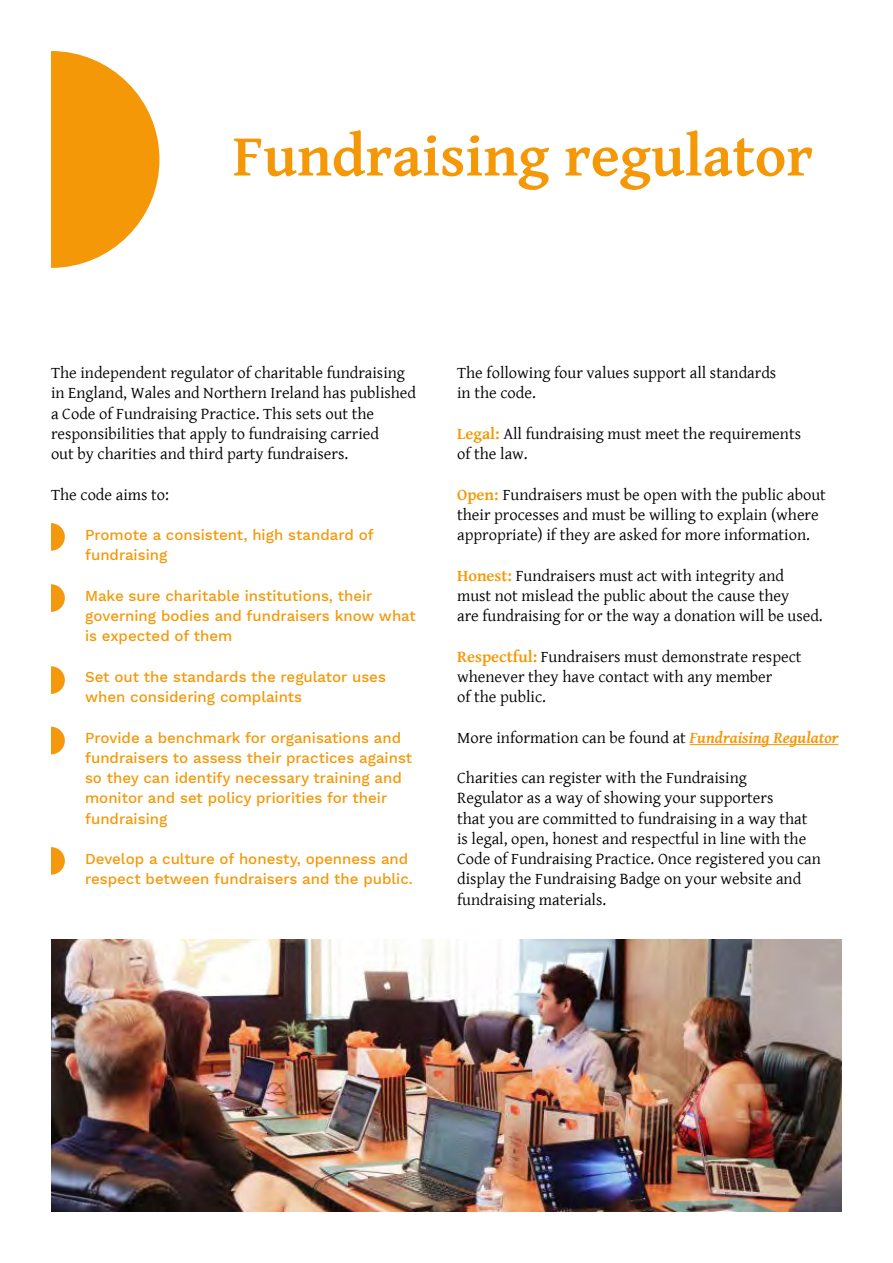
<style>
.page{position:relative;width:893px;height:1263px;background:#fff}
.page>*{position:absolute;margin:0;border:0;box-sizing:border-box;transform-origin:0 0}
.t1{font:700 60px "Gentium Basic";color:#f49807}
.t2{font:16.5px/20.2px "Gentium Basic";color:#000}
.t3{font:500 15px/20.2px "Work Sans";color:#f49807}
.s1{font-weight:700;color:#f49807}
.s2{font-weight:700;font-style:italic;color:#f49807}
</style>
<div class="page">
<hr style="left:690px;top:744px;width:148px;height:1px;background:#f49807">
<svg style="left:51px;top:51px;width:108px;height:217px"></svg>
<img style="left:51px;top:940px;width:791px;height:272px">
<svg style="left:51px;top:523px;width:14px;height:28px"></svg>
<svg style="left:51px;top:584px;width:14px;height:28px"></svg>
<svg style="left:51px;top:666px;width:14px;height:28px"></svg>
<svg style="left:51px;top:727px;width:14px;height:27px"></svg>
<svg style="left:51px;top:847px;width:14px;height:28px"></svg>
<h1 class="t1" style="left:233px;top:111px;width:582px">Fundraising regulator</h1>
<p class="t2" style="left:51px;top:362px;width:367px">The independent regulator of charitable fundraising in England, Wales and Northern Ireland has published a Code of Fundraising Practice. This sets out the responsibilities that apply to fundraising carried<br>out by charities and third party fundraisers.</p>
<p class="t2" style="left:51px;top:484px;width:119px">The code aims to:</p>
<p class="t3" style="left:85px;top:525px;width:290px">Promote a consistent, high standard of fundraising</p>
<p class="t3" style="left:85px;top:586px;width:332px">Make sure charitable institutions, their governing bodies and fundraisers know what is expected of them</p>
<p class="t3" style="left:85px;top:667px;width:302px">Set out the standards the regulator uses when considering complaints</p>
<p class="t3" style="left:85px;top:728px;width:329px">Provide a benchmark for organisations and fundraisers to assess their practices against so they can identify necessary training and monitor and set policy priorities for their fundraising</p>
<p class="t3" style="left:85px;top:849px;width:329px">Develop a culture of honesty, openness and respect between fundraisers and the public.</p>
<p class="t2" style="left:457px;top:362px;width:321px">The following four values support all standards in the code.</p>
<p class="t2" style="left:457px;top:423px;width:345px"><span class="s1">Legal:</span> All fundraising must meet the requirements of the law.</p>
<p class="t2" style="left:457px;top:484px;width:370px"><span class="s1">Open:</span> Fundraisers must be open with the public about their processes and must be willing to explain (where appropriate) if they are asked for more information.</p>
<p class="t2" style="left:457px;top:565px;width:367px"><span class="s1">Honest:</span> Fundraisers must act with integrity and<br>must not mislead the public about the cause they<br>are fundraising for or the way a donation will be used.</p>
<p class="t2" style="left:457px;top:646px;width:346px"><span class="s1">Respectful:</span> Fundraisers must demonstrate respect whenever they have contact with any member<br>of the public.</p>
<p class="t2" style="left:457px;top:727px;width:383px">More information can be found at <span class="s2">Fundraising Regulator</span></p>
<p class="t2" style="left:457px;top:767px;width:365px">Charities can register with the Fundraising<br>Regulator as a way of showing your supporters<br>that you are committed to fundraising in a way that is legal, open, honest and respectful in line with the Code of Fundraising Practice. Once registered you can display the Fundraising Badge on your website and fundraising materials.</p>
</div>
